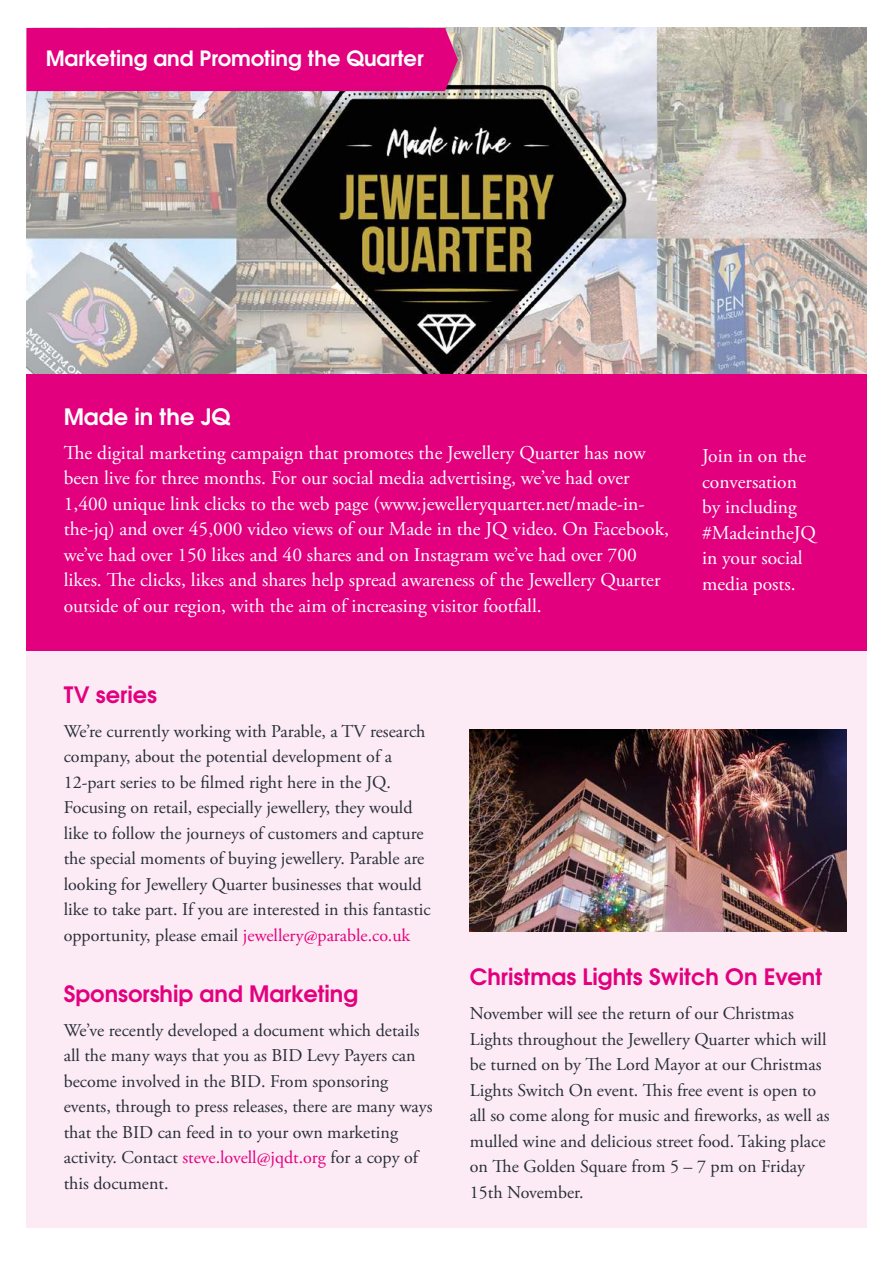
<style>
.page{position:relative;width:893px;height:1263px;background:#fff}
.page>*{position:absolute;margin:0;border:0;box-sizing:border-box;transform-origin:0 0}
.t1{font:700 22.5px "Te X Gyre Adventor";color:#e2007e}
.t2{font:700 22.5px "Te X Gyre Adventor";color:#fff}
.t3{font:700 21px "Te X Gyre Adventor";color:#fff}
.t4{font:19.5px/25.5px "Adobe Garamond Pro";color:#fff}
.t5{font:18px/25.5px "Adobe Garamond Pro";color:#272e39}
.s1{color:#e2007e}
</style>
<div class="page">
<div style="left:26px;top:28px;width:840px;height:1199px;background:#fcebf4"></div>
<img style="left:26px;top:28px;width:840px;height:346px">
<div style="left:26px;top:374px;width:840px;height:277px;background:#e2007e"></div>
<div style="left:26px;top:28px;width:432px;height:63px;background:#e2007e"></div>
<img style="left:470px;top:730px;width:376px;height:201px">
<p class="t3" style="left:46px;top:50px;width:380px">Marketing and Promoting the Quarter</p>
<p class="t2" style="left:64px;top:407px;width:168px">Made in the JQ</p>
<p class="t4" style="left:64px;top:442px;width:607px">The digital marketing campaign that promotes the Jewellery Quarter has now been live for three months. For our social media advertising, we’ve had over 1,400 unique link clicks to the web page (www.jewelleryquarter.net/made-in&shy;the-jq) and over 45,000 video views of our Made in the JQ video. On Facebook, we’ve had over 150 likes and 40 shares and on Instagram we’ve had over 700 likes. The clicks, likes and shares help spread awareness of the Jewellery Quarter outside of our region, with the aim of increasing visitor footfall.</p>
<p class="t4" style="left:702px;top:445px;width:116px">Join in on the conversation by including #MadeintheJQ in your social media posts.</p>
<p class="t1" style="left:64px;top:685px;width:95px">TV series</p>
<p class="t5" style="left:64px;top:720px;width:368px">We’re currently working with Parable, a TV research company, about the potential development of a 12-part series to be filmed right here in the JQ.<br>Focusing on retail, especially jewellery, they would like to follow the journeys of customers and capture the special moments of buying jewellery. Parable are looking for Jewellery Quarter businesses that would like to take part. If you are interested in this fantastic opportunity, please email <span class="s1">jewellery@parable.co.uk</span></p>
<p class="t1" style="left:64px;top:985px;width:296px">Sponsorship and Marketing</p>
<p class="t5" style="left:64px;top:1019px;width:370px">We’ve recently developed a document which details all the many ways that you as BID Levy Payers can become involved in the BID. From sponsoring events, through to press releases, there are many ways that the BID can feed in to your own marketing activity. Contact <span class="s1">steve.lovell@jqdt.org</span> for a copy of this document.</p>
<p class="t1" style="left:470px;top:968px;width:354px">Christmas Lights Switch On Event</p>
<p class="t5" style="left:470px;top:1002px;width:361px">November will see the return of our Christmas Lights throughout the Jewellery Quarter which will be turned on by The Lord Mayor at our Christmas Lights Switch On event. This free event is open to all so come along for music and fireworks, as well as mulled wine and delicious street food. Taking place on The Golden Square from 5 – 7 pm on Friday 15th November.</p>
</div>
